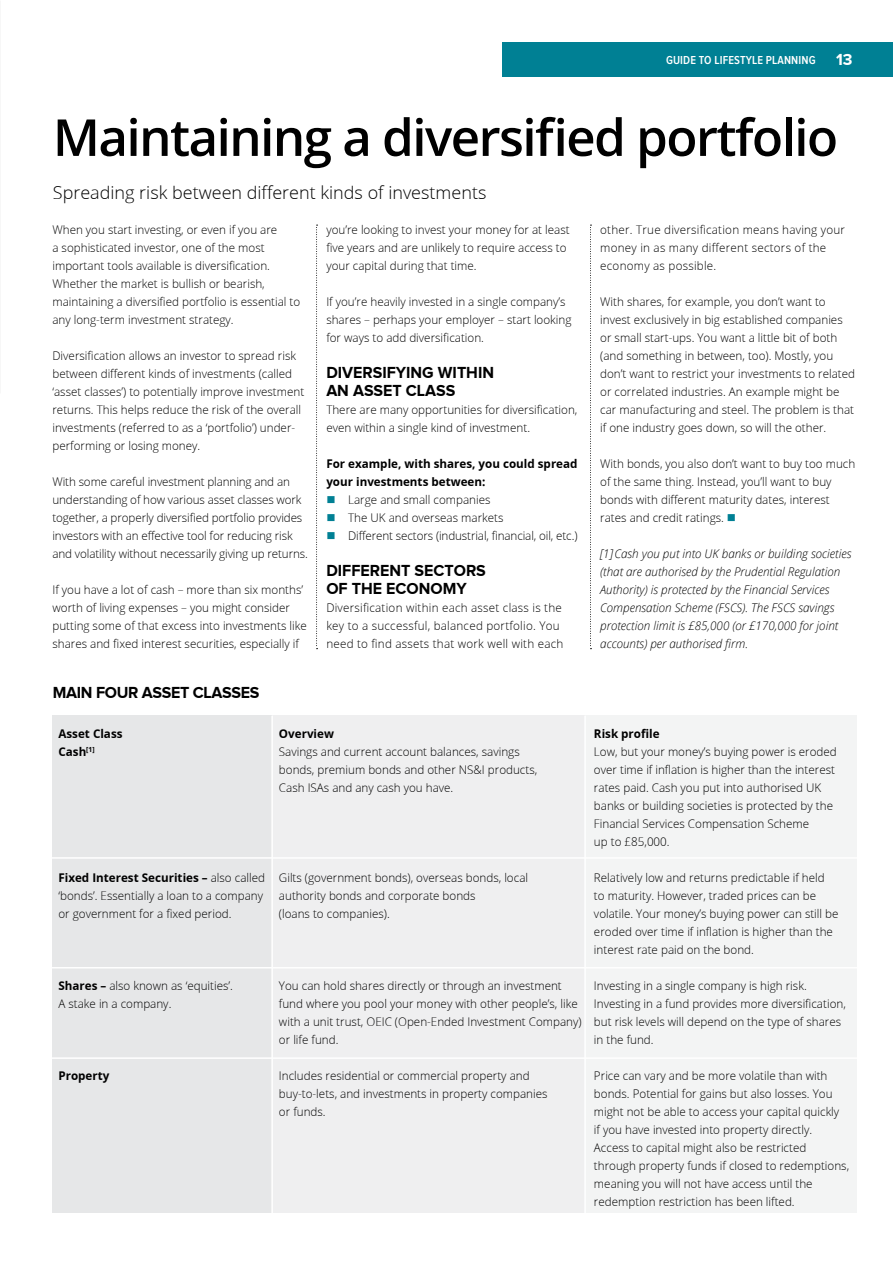
<style>
.page{position:relative;width:893px;height:1263px;background:#fff}
.page>*{position:absolute;margin:0;border:0;box-sizing:border-box;transform-origin:0 0}
.t1{font:600 51px "Open Sans";letter-spacing:-.03em;color:#000}
.t2{font:300 18px "Open Sans";color:#000}
.t3{font:700 16.5px/18px "Proxima Nova";color:#000}
.t4{font:700 16.5px "Proxima Nova";letter-spacing:-.02em;color:#000}
.t5{font:300 12px/18px "Open Sans";color:#000}
.t6{font:italic 300 12px/18px "Open Sans";color:#000}
.t7{font:300 12px/18px "Open Sans";letter-spacing:.02em;color:#000}
.t8{font:700 12px/18px "Open Sans";color:#000}
.t9{font:600 12px "Proxima Nova Cond";letter-spacing:.01em;color:#fff}
.s1{font-family:"Proxima Nova";font-weight:700;font-size:16.5px}
.s2{color:#008094}
.s3{font-weight:700}
</style>
<div class="page">
<div style="left:52px;top:716px;width:220px;height:497px;background:#e6e7e8"></div>
<div style="left:272px;top:716px;width:313px;height:497px;background:#efeff0"></div>
<div style="left:585px;top:716px;width:271px;height:497px;background:#f3f4f4"></div>
<div style="left:503px;top:43px;width:390px;height:34px;background:#008094"></div>
<svg style="left:316px;top:225px;width:2px;height:424px"></svg>
<svg style="left:590px;top:225px;width:1px;height:424px"></svg>
<hr style="left:271px;top:716px;width:2px;height:520px;background:#fff">
<hr style="left:584px;top:716px;width:2px;height:520px;background:#fff">
<hr style="left:45px;top:857px;width:829px;height:2px;background:#fff">
<hr style="left:45px;top:967px;width:829px;height:1px;background:#fff">
<hr style="left:45px;top:1057px;width:829px;height:2px;background:#fff">
<p class="t9" style="left:666px;top:55px;width:188px">GUIDE TO LIFESTYLE PLANNING <span class="s1">13</span></p>
<h1 class="t1" style="left:53px;top:108px;width:787px">Maintaining a diversified portfolio</h1>
<h2 class="t2" style="left:53px;top:182px;width:435px">Spreading risk between different kinds of investments</h2>
<p class="t5" style="left:52px;top:221px;width:249px">When you start investing, or even if you are<br>a sophisticated investor, one of the most important tools available is diversification.<br>Whether the market is bullish or bearish, maintaining a diversified portfolio is essential to any long-term investment strategy.</p>
<p class="t5" style="left:52px;top:347px;width:253px">Diversification allows an investor to spread risk between different kinds of investments (called ‘asset classes’) to potentially improve investment returns. This helps reduce the risk of the overall investments (referred to as a ‘portfolio’) under&shy;performing or losing money.</p>
<p class="t5" style="left:52px;top:473px;width:257px">With some careful investment planning and an understanding of how various asset classes work together, a properly diversified portfolio provides investors with an effective tool for reducing risk and volatility without necessarily giving up returns.</p>
<p class="t5" style="left:52px;top:581px;width:256px">If you have a lot of cash – more than six months’ worth of living expenses – you might consider putting some of that excess into investments like shares and fixed interest securities, especially if</p>
<h3 class="t4" style="left:53px;top:683px;width:208px">MAIN FOUR ASSET CLASSES</h3>
<p class="t5" style="left:326px;top:221px;width:245px">you’re looking to invest your money for at least five years and are unlikely to require access to your capital during that time.</p>
<p class="t5" style="left:326px;top:293px;width:247px">If you’re heavily invested in a single company’s shares – perhaps your employer – start looking for ways to add diversification.</p>
<h3 class="t3" style="left:326px;top:363px;width:169px">DIVERSIFYING WITHIN<br>AN ASSET CLASS</h3>
<p class="t5" style="left:326px;top:401px;width:253px">There are many opportunities for diversification, even within a single kind of investment.</p>
<p class="t8" style="left:326px;top:455px;width:253px">For example, with shares, you could spread your investments between:</p>
<p class="t5" style="left:326px;top:491px;width:166px"><span class="s2">■</span> Large and small companies</p>
<p class="t5" style="left:326px;top:509px;width:179px"><span class="s2">■</span> The UK and overseas markets</p>
<p class="t5" style="left:326px;top:527px;width:253px"><span class="s2">■</span> Different sectors (industrial, financial, oil, etc.)</p>
<h3 class="t3" style="left:326px;top:561px;width:161px">DIFFERENT SECTORS<br>OF THE ECONOMY</h3>
<p class="t7" style="left:326px;top:599px;width:239px">Diversification within each asset class is the key to a successful, balanced portfolio. You need to find assets that work well with each</p>
<p class="t7" style="left:600px;top:221px;width:246px">other. True diversification means having your money in as many different sectors of the economy as possible.</p>
<p class="t5" style="left:600px;top:293px;width:256px">With shares, for example, you don’t want to invest exclusively in big established companies or small start-ups. You want a little bit of both (and something in between, too). Mostly, you don’t want to restrict your investments to related or correlated industries. An example might be car manufacturing and steel. The problem is that if one industry goes down, so will the other.</p>
<p class="t5" style="left:600px;top:455px;width:257px">With bonds, you also don’t want to buy too much of the same thing. Instead, you’ll want to buy bonds with different maturity dates, interest rates and credit ratings. <span class="s2">■</span></p>
<p class="t6" style="left:600px;top:544px;width:253px">[1] Cash you put into UK banks or building societies (that are authorised by the Prudential Regulation Authority) is protected by the Financial Services Compensation Scheme (FSCS). The FSCS savings protection limit is £85,000 (or £170,000 for joint accounts) per authorised firm.</p>
<p class="t8" style="left:58px;top:725px;width:66px">Asset Class</p>
<p class="t8" style="left:279px;top:725px;width:57px">Overview</p>
<p class="t8" style="left:594px;top:725px;width:67px">Risk profile</p>
<p class="t8" style="left:58px;top:743px;width:38px">Cash<sup>[1]</sup></p>
<p class="t5" style="left:279px;top:743px;width:242px">Savings and current account balances, savings</p>
<p class="t5" style="left:594px;top:743px;width:244px">Low, but your money’s buying power is eroded</p>
<p class="t5" style="left:279px;top:761px;width:260px">bonds, premium bonds and other NS&amp;I products,</p>
<p class="t5" style="left:594px;top:761px;width:243px">over time if inflation is higher than the interest</p>
<p class="t5" style="left:279px;top:779px;width:176px">Cash ISAs and any cash you have.</p>
<p class="t5" style="left:594px;top:779px;width:241px">rates paid. Cash you put into authorised UK banks or building societies is protected by the Financial Services Compensation Scheme<br>up to £85,000.</p>
<p class="t5" style="left:58px;top:869px;width:471px"><span class="s3">Fixed Interest Securities –</span> also called Gilts (government bonds), overseas bonds, local</p>
<p class="t5" style="left:594px;top:869px;width:232px">Relatively low and returns predictable if held</p>
<p class="t5" style="left:58px;top:887px;width:206px">‘bonds’. Essentially a loan to a company</p>
<p class="t5" style="left:279px;top:887px;width:198px">authority bonds and corporate bonds</p>
<p class="t5" style="left:594px;top:887px;width:224px">to maturity. However, traded prices can be</p>
<p class="t5" style="left:58px;top:905px;width:175px">or government for a fixed period.</p>
<p class="t5" style="left:279px;top:905px;width:112px">(loans to companies).</p>
<p class="t5" style="left:594px;top:905px;width:246px">volatile. Your money’s buying power can still be eroded over time if inflation is higher than the interest rate paid on the bond.</p>
<p class="t5" style="left:58px;top:977px;width:176px"><span class="s3">Shares –</span> also known as ‘equities’.</p>
<p class="t5" style="left:279px;top:977px;width:284px">You can hold shares directly or through an investment</p>
<p class="t5" style="left:594px;top:977px;width:214px">Investing in a single company is high risk.</p>
<p class="t5" style="left:58px;top:995px;width:114px">A stake in a company.</p>
<p class="t5" style="left:279px;top:995px;width:300px">fund where you pool your money with other people’s, like</p>
<p class="t5" style="left:279px;top:995px;width:568px;text-indent:315px">Investing in a fund provides more diversification, with a unit trust, OEIC (Open-Ended Investment Company) but risk levels will depend on the type of shares or life fund.</p>
<p class="t5" style="left:594px;top:1031px;width:61px">in the fund.</p>
<p class="t8" style="left:58px;top:1067px;width:53px">Property</p>
<p class="t5" style="left:279px;top:1067px;width:252px">Includes residential or commercial property and</p>
<p class="t5" style="left:594px;top:1067px;width:235px">Price can vary and be more volatile than with</p>
<p class="t5" style="left:279px;top:1085px;width:270px">buy-to-lets, and investments in property companies</p>
<p class="t5" style="left:594px;top:1085px;width:240px">bonds. Potential for gains but also losses. You</p>
<p class="t5" style="left:279px;top:1103px;width:48px">or funds.</p>
<p class="t5" style="left:594px;top:1103px;width:257px">might not be able to access your capital quickly<br>if you have invested into property directly.<br>Access to capital might also be restricted through property funds if closed to redemptions, meaning you will not have access until the redemption restriction has been lifted.</p>
</div>
